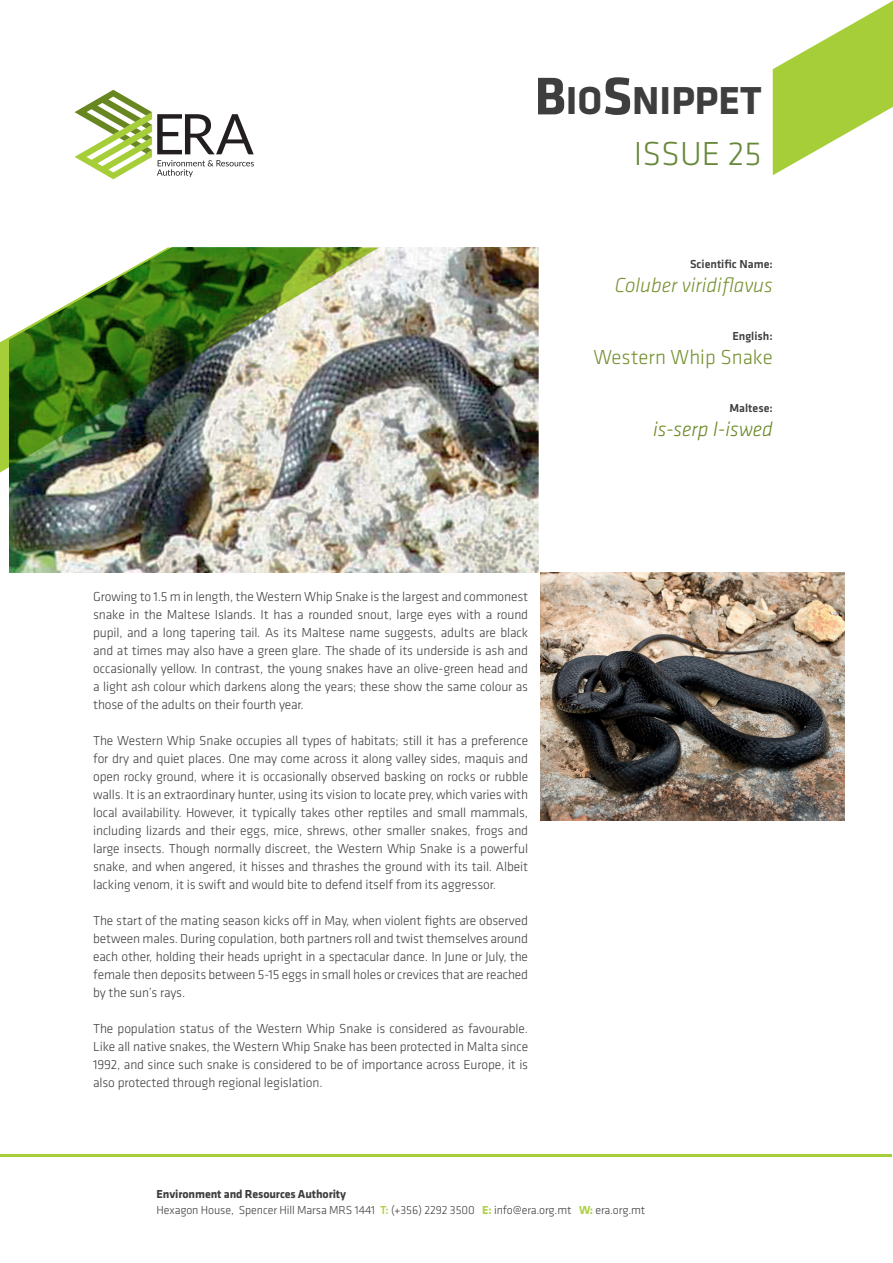
<style>
.page{position:relative;width:893px;height:1263px;background:#fff}
.page>*{position:absolute;margin:0;border:0;box-sizing:border-box;transform-origin:0 0}
.t1{font:700 40.5px "Klavika";color:#3e3e3f}
.t2{font:300 34.5px "Klavika";color:#67883a}
.t3{font:italic 300 21px "Klavika";color:#759130}
.t4{font:300 21px "Klavika";color:#759130}
.t5{font:italic 300 21px "Klavika";color:#688721}
.t6{font:300 13.5px/18px "Klavika";letter-spacing:-.01em;color:#3e3e3f;text-align:justify}
.t7{font:300 12px/16.5px "Klavika";letter-spacing:-.01em;color:#3e3e3f}
.t8{font:500 12px "Klavika";color:#3e3e3f}
.s1{font-size:54.9px}
.s2{font-weight:700}
.s3{font-weight:500;color:#aed24a}
.s4{font-weight:700;color:#aed24a}
</style>
<div class="page">
<img style="left:10px;top:248px;width:528px;height:324px">
<svg style="left:773px;top:1px;width:120px;height:174px"></svg>
<svg style="left:74px;top:90px;width:180px;height:158px"></svg>
<hr style="left:1px;top:1154px;width:891px;height:3px;background:#a6ce39">
<img style="left:540px;top:572px;width:305px;height:248px">
<img style="left:0;top:248px;width:379px;height:286px">
<h1 class="t1" style="left:534px;top:79px;width:229px"><span class="s1">B</span>IO<span class="s1">S</span>NIPPET</h1>
<h2 class="t2" style="left:634px;top:135px;width:129px">ISSUE 25</h2>
<p class="t6" style="left:93px;top:588px;width:436px">Growing to 1.5 m in length, the Western Whip Snake is the largest and commonest snake in the Maltese Islands. It has a rounded snout, large eyes with a round pupil, and a long tapering tail. As its Maltese name suggests, adults are black and at times may also have a green glare. The shade of its underside is ash and occasionally yellow. In contrast, the young snakes have an olive-green head and a light ash colour which darkens along the years; these show the same colour as those of the adults on their fourth year.</p>
<p class="t6" style="left:93px;top:732px;width:436px">The Western Whip Snake occupies all types of habitats; still it has a preference for dry and quiet places. One may come across it along valley sides, maquis and open rocky ground, where it is occasionally observed basking on rocks or rubble walls. It is an extraordinary hunter, using its vision to locate prey, which varies with local availability. However, it typically takes other reptiles and small mammals, including lizards and their eggs, mice, shrews, other smaller snakes, frogs and large insects. Though normally discreet, the Western Whip Snake is a powerful snake, and when angered, it hisses and thrashes the ground with its tail. Albeit lacking venom, it is swift and would bite to defend itself from its aggressor.</p>
<p class="t6" style="left:93px;top:912px;width:436px">The start of the mating season kicks off in May, when violent fights are observed between males. During copulation, both partners roll and twist themselves around each other, holding their heads upright in a spectacular dance. In June or July, the female then deposits between 5-15 eggs in small holes or crevices that are reached by the sun’s rays.</p>
<p class="t6" style="left:93px;top:1020px;width:436px">The population status of the Western Whip Snake is considered as favourable.<br>Like all native snakes, the Western Whip Snake has been protected in Malta since 1992, and since such snake is considered to be of importance across Europe, it is also protected through regional legislation.</p>
<p class="t8" style="left:690px;top:258px;width:84px">Scientific Name:</p>
<h3 class="t3" style="left:615px;top:274px;width:160px">Coluber viridiflavus</h3>
<p class="t8" style="left:732px;top:330px;width:42px">English:</p>
<h3 class="t4" style="left:593px;top:346px;width:181px">Western Whip Snake</h3>
<p class="t8" style="left:729px;top:402px;width:45px">Maltese:</p>
<h3 class="t5" style="left:653px;top:418px;width:121px">is-serp l-iswed</h3>
<p class="t7" style="left:157px;top:1185px;width:490px"><span class="s2">Environment and Resources Authority<br></span>Hexagon House, Spencer Hill Marsa MRS 1441 <span class="s3">T:</span> (+356) 2292 3500 <span class="s4">E:</span> info@era.org.mt <span class="s4">W:</span> era.org.mt</p>
</div>
